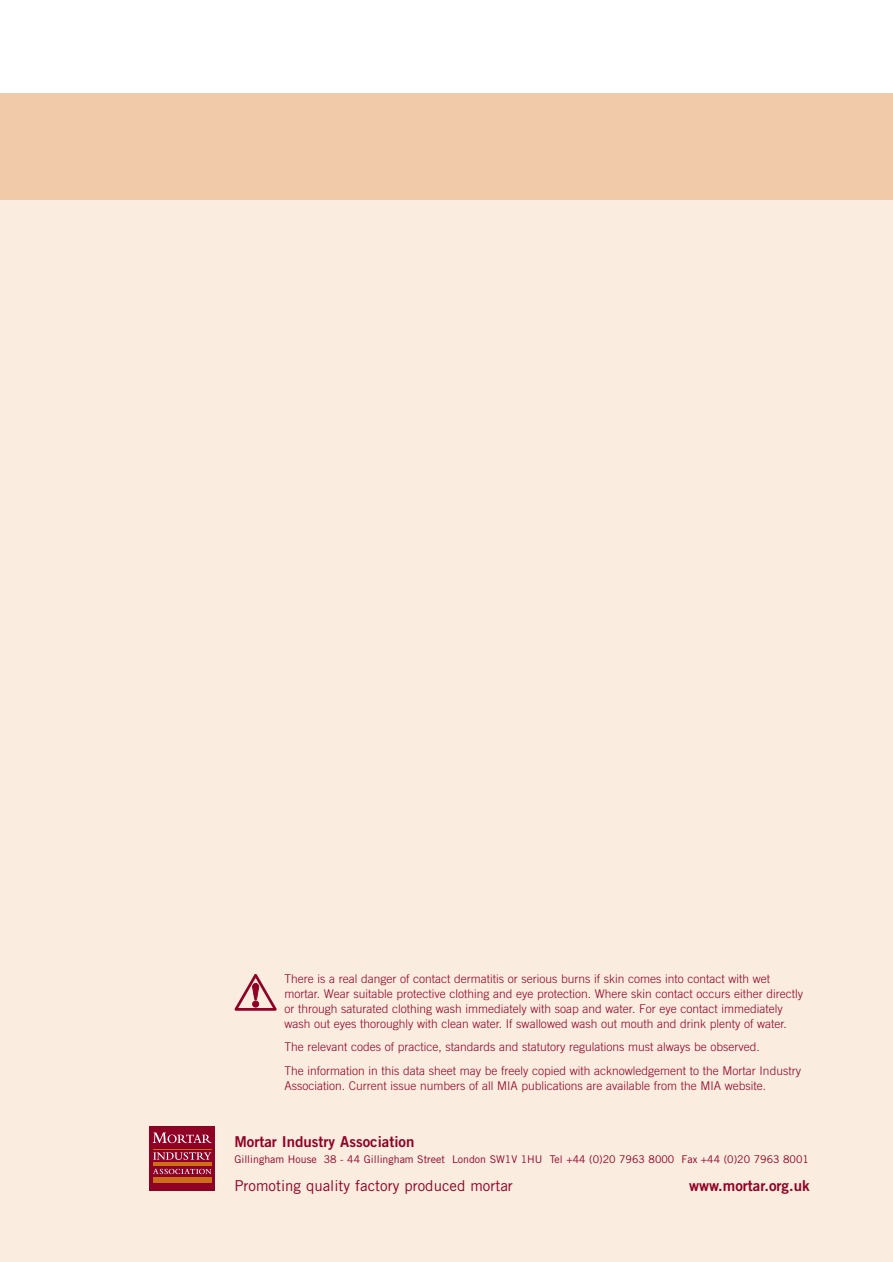
<style>
.page{position:relative;width:893px;height:1262px;background:#fff}
.page>*{position:absolute;margin:0;border:0;box-sizing:border-box;transform-origin:0 0}
.t1{font:15px "Trade Gothic Bold Two";color:#900126}
.t2{font:15px "Trade Gothic";color:#900126}
.t3{font:300 12px/15px "Trade Gothic";color:#900126}
.t4{font:10.65px "Trade Gothic";color:#900126}
</style>
<div class="page">
<div style="left:0;top:184px;width:892px;height:1077px;background:#faecdf"></div>
<div style="left:0;top:94px;width:892px;height:106px;background:#f0caa9"></div>
<svg style="left:234px;top:973px;width:43px;height:37px"></svg>
<div style="left:149px;top:1126px;width:66px;height:65px;background:#900126"></div>
<hr style="left:153px;top:1148px;width:58px;height:1px;background:#cd6e18">
<hr style="left:153px;top:1162px;width:58px;height:3px;background:#cd6e18">
<div style="left:153px;top:1177px;width:58px;height:6px;background:#cd6e18"></div>
<svg style="left:153px;top:1168px;width:58px;height:6px"></svg>
<svg style="left:153px;top:1132px;width:59px;height:11px"></svg>
<svg style="left:153px;top:1152px;width:58px;height:7px"></svg>
<p class="t3" style="left:284px;top:972px;width:520px">There is a real danger of contact dermatitis or serious burns if skin comes into contact with wet mortar. Wear suitable protective clothing and eye protection. Where skin contact occurs either directly or through saturated clothing wash immediately with soap and water. For eye contact immediately wash out eyes thoroughly with clean water. If swallowed wash out mouth and drink plenty of water.</p>
<p class="t3" style="left:284px;top:1036px;width:518px;line-height:23.5px">The relevant codes of practice, standards and statutory regulations must always be observed.<br>The information in this data sheet may be freely copied with acknowledgement to the Mortar Industry</p>
<p class="t3" style="left:284px;top:1079px;width:483px">Association. Current issue numbers of all MIA publications are available from the MIA website.</p>
<p class="t1" style="left:234px;top:1136px;width:181px">Mortar Industry Association</p>
<p class="t4" style="left:234px;top:1155px;width:576px">Gillingham House 38 - 44 Gillingham Street London SW1V 1HU Tel +44 (0)20 7963 8000 Fax +44 (0)20 7963 8001</p>
<p class="t2" style="left:234px;top:1180px;width:280px">Promoting quality factory produced mortar</p>
<p class="t1" style="left:689px;top:1180px;width:122px">www.mortar.org.uk</p>
</div>
